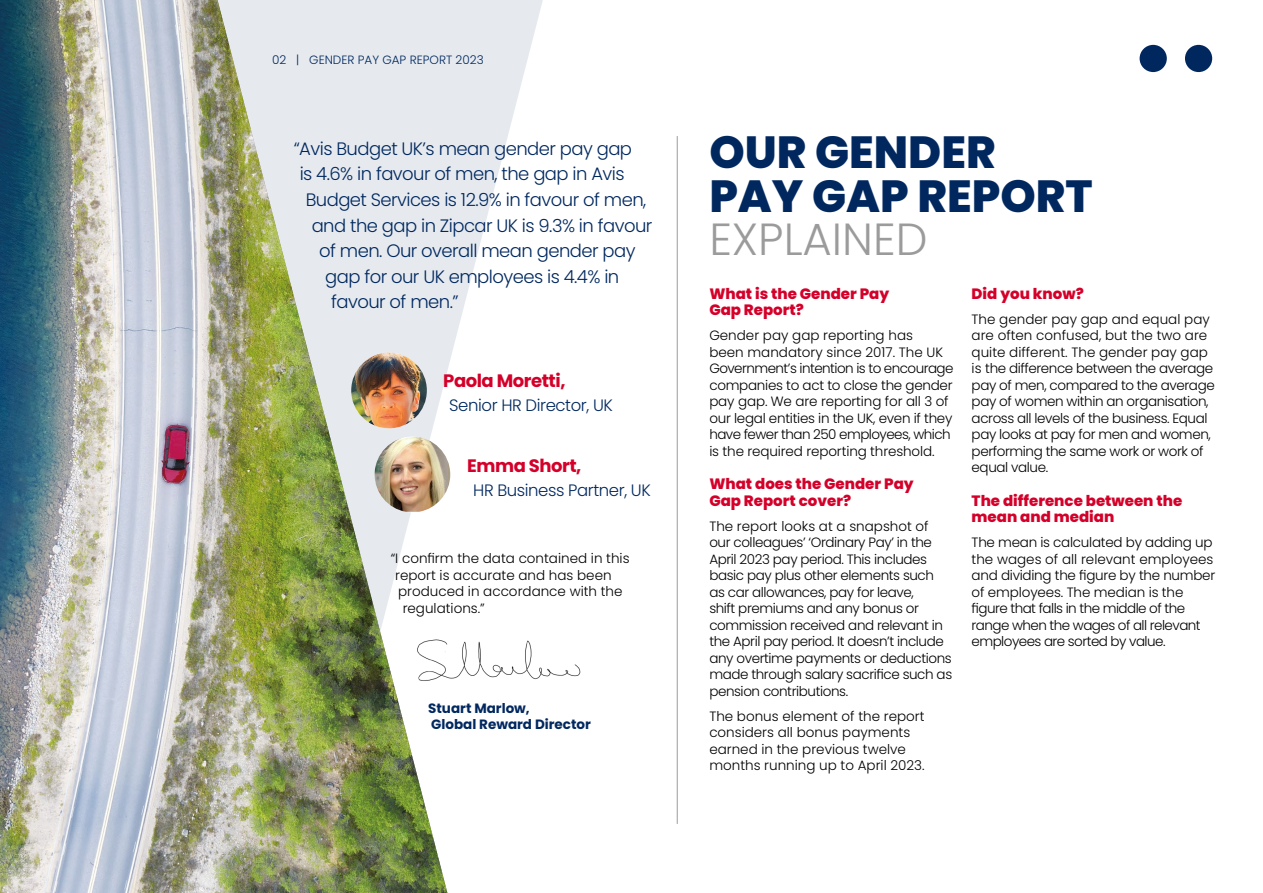
<style>
.page{position:relative;width:1263px;height:893px;background:#fff}
.page>*{position:absolute;margin:0;border:0;box-sizing:border-box;transform-origin:0 0}
.t1{font:800 45px/43.5px "Poppins";color:#00285f}
.t2{font:300 45px "Poppins";color:#9c9b9b}
.t3{font:300 18px "Poppins";letter-spacing:-.03em;color:#00285f}
.t4{font:700 18px "Poppins";letter-spacing:-.025em;color:#d4002a}
.t5{font:300 16.5px "Poppins";letter-spacing:-.025em;color:#00285f}
.t6{font:800 15px/16.5px "Poppins";color:#d4002a}
.t7{font:300 13.5px/16.5px "Poppins";letter-spacing:-.03em;color:#000}
.t8{font:300 13.5px/16.5px "Poppins";color:#000}
.t9{font:700 13.5px/16.5px "Poppins";color:#00285f}
.t10{font:300 12px "Poppins";color:#00285f}
</style>
<div class="page">
<svg style="left:447px;top:0;width:96px;height:893px"></svg>
<img style="left:0;top:0;width:447px;height:893px">
<img style="left:412px;top:628px;width:169px;height:64px">
<hr style="left:677px;top:136px;width:1px;height:688px;background:#9c9b9b">
<img style="left:351px;top:353px;width:76px;height:75px;border-radius:38px">
<img style="left:375px;top:437px;width:75px;height:75px">
<div style="left:1185px;top:45px;width:27px;height:27px;background:#00285f;border-radius:50%"></div>
<div style="left:1139px;top:45px;width:28px;height:27px;background:#00285f;border-radius:50%"></div>
<p class="t10" style="left:272px;top:52px;width:213px">02 | GENDER PAY GAP REPORT 2023</p>
<h2 class="t3" style="left:294px;top:138px;width:340px">“Avis Budget UK’s mean gender pay gap</h2>
<h2 class="t3" style="left:300px;top:164px;width:326px">is 4.6% in favour of men, the gap in Avis</h2>
<h2 class="t3" style="left:306px;top:189px;width:342px">Budget Services is 12.9% in favour of men,</h2>
<h2 class="t3" style="left:312px;top:215px;width:342px">and the gap in Zipcar UK is 9.3% in favour</h2>
<h2 class="t3" style="left:319px;top:240px;width:318px">of men. Our overall mean gender pay</h2>
<h2 class="t3" style="left:325px;top:266px;width:296px">gap for our UK employees is 4.4% in</h2>
<h2 class="t3" style="left:331px;top:291px;width:129px">favour of men.”</h2>
<h2 class="t4" style="left:443px;top:371px;width:124px">Paola Moretti,</h2>
<p class="t5" style="left:449px;top:396px;width:165px">Senior HR Director, UK</p>
<h2 class="t4" style="left:467px;top:455px;width:116px">Emma Short,</h2>
<p class="t5" style="left:473px;top:481px;width:179px">HR Business Partner, UK</p>
<p class="t8" style="left:391px;top:550px;width:240px">“I confirm the data contained in this</p>
<p class="t8" style="left:395px;top:567px;width:218px">report is accurate and has been</p>
<p class="t8" style="left:398px;top:583px;width:226px">produced in accordance with the</p>
<p class="t8" style="left:403px;top:600px;width:84px">regulations.”</p>
<p class="t9" style="left:428px;top:700px;width:164px">Stuart Marlow,<br>Global Reward Director</p>
<h1 class="t1" style="left:709px;top:131px;width:385px">OUR GENDER<br>PAY GAP REPORT</h1>
<h1 class="t2" style="left:709px;top:214px;width:220px">EXPLAINED</h1>
<p class="t6" style="left:709px;top:285px;width:181px">What is the Gender Pay<br>Gap Report?</p>
<p class="t7" style="left:709px;top:327px;width:246px">Gender pay gap reporting has<br>been mandatory since 2017. The UK Government’s intention is to encourage companies to act to close the gender pay gap. We are reporting for all 3 of our legal entities in the UK, even if they have fewer than 250 employees, which is the required reporting threshold.</p>
<p class="t6" style="left:709px;top:476px;width:206px">What does the Gender Pay<br>Gap Report cover?</p>
<p class="t7" style="left:709px;top:518px;width:244px">The report looks at a snapshot of our colleagues’ ‘Ordinary Pay’ in the April 2023 pay period. This includes basic pay plus other elements such as car allowances, pay for leave,<br>shift premiums and any bonus or commission received and relevant in the April pay period. It doesn’t include any overtime payments or deductions made through salary sacrifice such as pension contributions.</p>
<p class="t8" style="left:709px;top:708px;width:217px">The bonus element of the report considers all bonus payments earned in the previous twelve months running up to April 2023.</p>
<p class="t6" style="left:972px;top:285px;width:114px">Did you know?</p>
<p class="t7" style="left:972px;top:311px;width:245px">The gender pay gap and equal pay are often confused, but the two are quite different. The gender pay gap is the difference between the average pay of men, compared to the average pay of women within an organisation, across all levels of the business. Equal pay looks at pay for men and women, performing the same work or work of equal value.</p>
<p class="t6" style="left:972px;top:492px;width:212px">The difference between the mean and median</p>
<p class="t7" style="left:972px;top:534px;width:245px">The mean is calculated by adding up the wages of all relevant employees and dividing the figure by the number of employees. The median is the figure that falls in the middle of the range when the wages of all relevant employees are sorted by value.</p>
</div>
